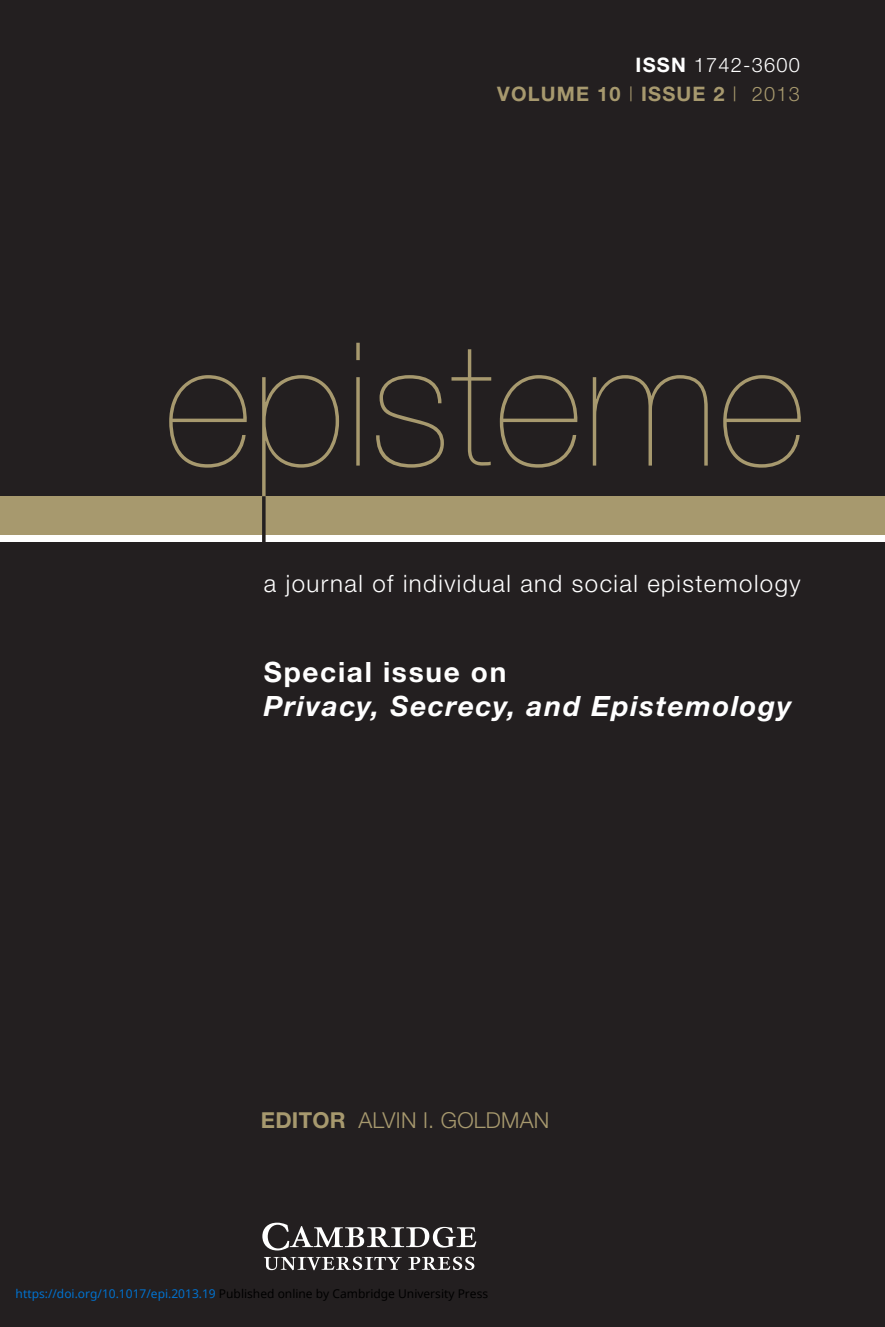
<style>
.page{position:relative;width:885px;height:1327px;background:#fff}
.page>*{position:absolute;margin:0;border:0;box-sizing:border-box;transform-origin:0 0}
.t1{font:200 172px "Helvetica Neue";letter-spacing:.01em;color:#a7996e}
.t2{font:italic 700 28px "Helvetica Neue";letter-spacing:.06em;color:#fff}
.t3{font:700 28px "Helvetica Neue";letter-spacing:.06em;color:#fff}
.t4{font:300 24px "Helvetica Neue";letter-spacing:.06em;color:#fff}
.t5{font:300 22px "Helvetica Neue";letter-spacing:.01em;color:#a7996e}
.t6{font:700 20px/28.6px "Helvetica Neue";letter-spacing:.06em;color:#a7996e;text-align:right}
.t7{font:12px "Noto Sans";color:#000}
.s1{color:#fff}
.s2{font-weight:300;color:#fff}
.s3{font-weight:300}
.s4{font-weight:700}
.s5{color:#0172cf}
</style>
<div class="page">
<div style="left:0;top:0;width:884px;height:1327px;background:#231f20"></div>
<div style="left:0;top:496px;width:884px;height:40px;background:#a7996e"></div>
<div style="left:0;top:536px;width:884px;height:6px;background:#fff"></div>
<hr style="left:262px;top:496px;width:3px;height:51px;background:#231f20">
<svg style="left:262px;top:1222px;width:214px;height:28px"></svg>
<svg style="left:264px;top:1256px;width:137px;height:14px"></svg>
<svg style="left:408px;top:1256px;width:66px;height:14px"></svg>
<h3 class="t6" style="left:497px;top:53px;width:304px"><span class="s1">ISSN</span> <span class="s2">1742-3600<br></span>VOLUME 10 <span class="s3">|</span> ISSUE 2 <span class="s3">| 2013</span></h3>
<h1 class="t1" style="left:165px;top:343px;width:641px">episteme</h1>
<h3 class="t4" style="left:264px;top:574px;width:538px">a journal of individual and social epistemology</h3>
<h2 class="t3" style="left:264px;top:662px;width:244px">Special issue on</h2>
<h2 class="t2" style="left:264px;top:696px;width:529px">Privacy, Secrecy, and Epistemology</h2>
<h3 class="t5" style="left:261px;top:1112px;width:290px"><span class="s4">EDITOR</span> ALVIN I. GOLDMAN</h3>
<p class="t7" style="left:16px;top:1285px;width:474px"><span class="s5">https://doi.org/10.1017/epi.2013.19</span> Published online by Cambridge University Press</p>
</div>
